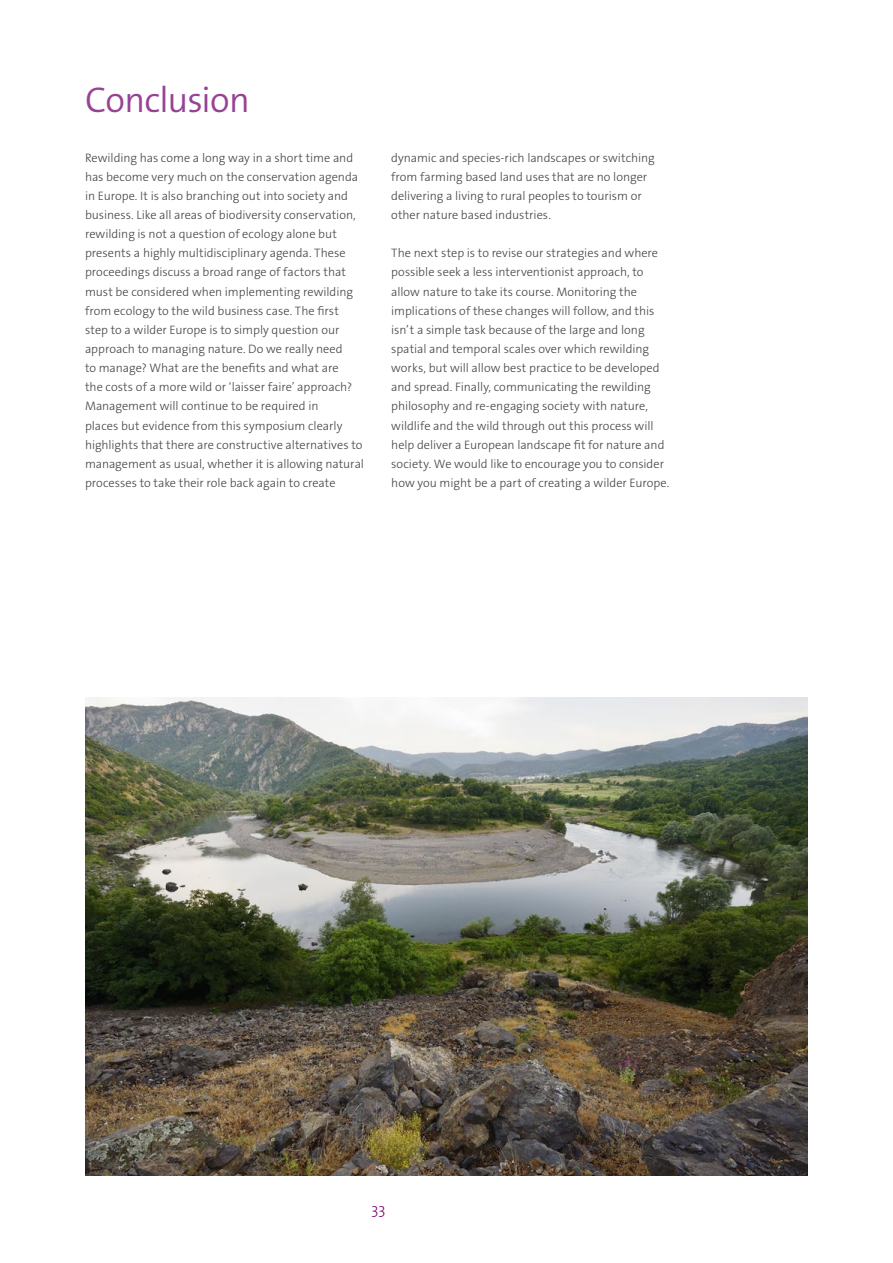
<style>
.page{position:relative;width:893px;height:1263px;background:#fff}
.page>*{position:absolute;margin:0;border:0;box-sizing:border-box;transform-origin:0 0}
.Heading_2{font:300 36px "The Sans Os F";color:#974294}
.t1{font:300 15px "The Sans Os F";color:#7c0072}
.Body_text{font:300 12.3px/19.2px "The Sans Os F";letter-spacing:-.01em;color:#434244}
</style>
<div class="page">
<img style="left:85px;top:697px;width:723px;height:479px">
<p class="Heading_2" style="left:85px;top:76px;width:166px">Conclusion</p>
<p class="Body_text" style="left:85px;top:148px;width:280px">Rewilding has come a long way in a short time and has become very much on the conservation agenda in Europe. It is also branching out into society and business. Like all areas of biodiversity conservation, rewilding is not a question of ecology alone but presents a highly multidisciplinary agenda. These proceedings discuss a broad range of factors that must be considered when implementing rewilding from ecology to the wild business case. The first step to a wilder Europe is to simply question our approach to managing nature. Do we really need<br>to manage? What are the benefits and what are<br>the costs of a more wild or ‘laisser faire’ approach?<br>Management will continue to be required in<br>places but evidence from this symposium clearly highlights that there are constructive alternatives to management as usual, whether it is allowing natural processes to take their role back again to create</p>
<p class="Body_text" style="left:391px;top:148px;width:265px">dynamic and species-rich landscapes or switching from farming based land uses that are no longer delivering a living to rural peoples to tourism or other nature based industries.</p>
<p class="Body_text" style="left:391px;top:244px;width:280px">The next step is to revise our strategies and where possible seek a less interventionist approach, to allow nature to take its course. Monitoring the implications of these changes will follow, and this isn’t a simple task because of the large and long spatial and temporal scales over which rewilding works, but will allow best practice to be developed and spread. Finally, communicating the rewilding philosophy and re-engaging society with nature, wildlife and the wild through out this process will help deliver a European landscape fit for nature and society. We would like to encourage you to consider how you might be a part of creating a wilder Europe.</p>
<p class="t1" style="left:371px;top:1199px;width:15px">33</p>
</div>
